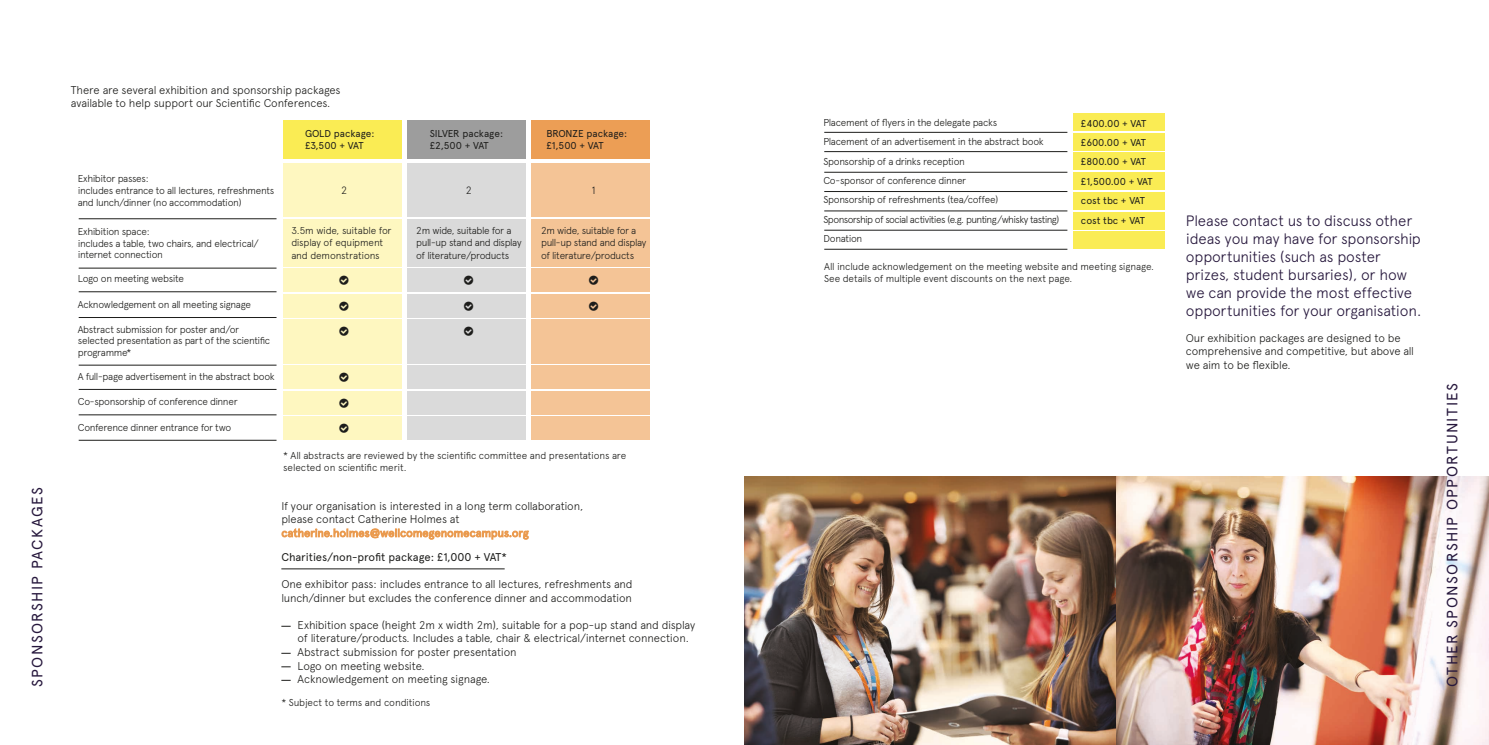
<style>
.page{position:relative;width:1489px;height:745px;background:#fff}
.page>*{position:absolute;margin:0;border:0;box-sizing:border-box;transform-origin:0 0}
.t1{font:300 15px/18px "Apercu";letter-spacing:-.015em;color:#26173c}
.t2{font:15px "Apercu";letter-spacing:.085em;color:#26173c}
.t3{font:300 11.25px/13.5px "Apercu";letter-spacing:-.015em;color:#1d1d1b}
.t4{font:11.25px "Apercu";letter-spacing:-.005em;color:#1d1d1b}
.t5{font:300 10.62px "Apercu";color:#1d1d1b}
.t6{font:300 10px/11.6px "Apercu";letter-spacing:-.03em;color:#1d1d1b}
.t7{font:300 10px/12px "Apercu";letter-spacing:-.01em;color:#1d1d1b}
.t8{font:10px/19.4px "Apercu";letter-spacing:-.005em;color:#1d1d1b}
</style>
<div class="page">
<svg style="left:281px;top:528px;width:248px;height:12px"></svg>
<div style="left:283px;top:164px;width:118px;height:53px;background:#fef7c0"></div>
<div style="left:407px;top:164px;width:118px;height:53px;background:#dadada"></div>
<div style="left:531px;top:164px;width:118px;height:53px;background:#f4c496"></div>
<div style="left:283px;top:120px;width:118px;height:38px;background:#faec54"></div>
<div style="left:407px;top:120px;width:118px;height:38px;background:#9d9d9d"></div>
<div style="left:531px;top:120px;width:118px;height:38px;background:#ec9e55"></div>
<div style="left:283px;top:219px;width:118px;height:47px;background:#fef7c0"></div>
<div style="left:407px;top:219px;width:118px;height:47px;background:#dadada"></div>
<div style="left:531px;top:219px;width:118px;height:47px;background:#f4c496"></div>
<div style="left:283px;top:268px;width:118px;height:24px;background:#fef7c0"></div>
<div style="left:407px;top:268px;width:118px;height:24px;background:#dadada"></div>
<div style="left:531px;top:268px;width:118px;height:24px;background:#f4c496"></div>
<div style="left:283px;top:365px;width:118px;height:24px;background:#fef7c0"></div>
<div style="left:407px;top:365px;width:118px;height:24px;background:#dadada"></div>
<div style="left:531px;top:365px;width:118px;height:24px;background:#f4c496"></div>
<div style="left:283px;top:294px;width:118px;height:23px;background:#fef7c0"></div>
<div style="left:407px;top:294px;width:118px;height:23px;background:#dadada"></div>
<div style="left:531px;top:294px;width:118px;height:23px;background:#f4c496"></div>
<div style="left:283px;top:390px;width:118px;height:24px;background:#fef7c0"></div>
<div style="left:407px;top:390px;width:118px;height:24px;background:#dadada"></div>
<div style="left:531px;top:390px;width:118px;height:24px;background:#f4c496"></div>
<div style="left:283px;top:416px;width:118px;height:23px;background:#fef7c0"></div>
<div style="left:407px;top:416px;width:118px;height:23px;background:#dadada"></div>
<div style="left:531px;top:416px;width:118px;height:23px;background:#f4c496"></div>
<div style="left:283px;top:319px;width:118px;height:44px;background:#fef7c0"></div>
<div style="left:407px;top:319px;width:118px;height:44px;background:#dadada"></div>
<div style="left:531px;top:319px;width:118px;height:44px;background:#f4c496"></div>
<img style="left:744px;top:476px;width:744px;height:268px">
<div style="left:1072px;top:113px;width:92px;height:18px;background:#faec54"></div>
<div style="left:1072px;top:231px;width:92px;height:18px;background:#faec54"></div>
<div style="left:1072px;top:172px;width:92px;height:18px;background:#faec54"></div>
<div style="left:1072px;top:132px;width:92px;height:18px;background:#faec54"></div>
<div style="left:1072px;top:192px;width:92px;height:18px;background:#faec54"></div>
<div style="left:1072px;top:152px;width:92px;height:18px;background:#faec54"></div>
<div style="left:1072px;top:211px;width:92px;height:18px;background:#faec54"></div>
<hr style="left:79px;top:218px;width:197px;height:1px;background:#1d1d1b">
<hr style="left:824px;top:132px;width:243px;height:1px;background:#1d1d1b">
<hr style="left:824px;top:172px;width:243px;height:1px;background:#1d1d1b">
<hr style="left:824px;top:210px;width:243px;height:1px;background:#1d1d1b">
<hr style="left:824px;top:151px;width:243px;height:1px;background:#1d1d1b">
<hr style="left:824px;top:191px;width:243px;height:1px;background:#1d1d1b">
<hr style="left:824px;top:230px;width:243px;height:1px;background:#1d1d1b">
<hr style="left:824px;top:249px;width:243px;height:1px;background:#1d1d1b">
<hr style="left:281px;top:568px;width:223px;height:1px;background:#1d1d1b">
<hr style="left:79px;top:267px;width:197px;height:1px;background:#1d1d1b">
<hr style="left:79px;top:291px;width:197px;height:1px;background:#1d1d1b">
<hr style="left:79px;top:317px;width:197px;height:1px;background:#1d1d1b">
<hr style="left:79px;top:364px;width:197px;height:1px;background:#1d1d1b">
<hr style="left:79px;top:389px;width:197px;height:1px;background:#1d1d1b">
<hr style="left:79px;top:414px;width:197px;height:1px;background:#1d1d1b">
<hr style="left:79px;top:439px;width:197px;height:1px;background:#1d1d1b">
<h1 class="t2" style="left:28px;top:686px;width:201px;rotate:-90deg">SPONSORSHIP PACKAGES</h1>
<p class="t3" style="left:71px;top:83px;width:271px">There are several exhibition and sponsorship packages available to help support our Scientific Conferences.</p>
<p class="t8" style="left:305px;top:127px;width:71px;line-height:12px">GOLD package: £3,500 + VAT</p>
<p class="t8" style="left:430px;top:127px;width:75px;line-height:12px">SILVER package: £2,500 + VAT</p>
<p class="t8" style="left:546px;top:127px;width:82px;line-height:12px">BRONZE package: £1,500 + VAT</p>
<p class="t6" style="left:78px;top:173px;width:198px">Exhibitor passes:<br>includes entrance to all lectures, refreshments and lunch/dinner (no accommodation)</p>
<p class="t6" style="left:78px;top:225px;width:183px">Exhibition space:<br>includes a table, two chairs, and electrical/ internet connection</p>
<p class="t6" style="left:78px;top:272px;width:108px">Logo on meeting website</p>
<p class="t6" style="left:78px;top:299px;width:175px">Acknowledgement on all meeting signage</p>
<p class="t6" style="left:78px;top:323px;width:194px">Abstract submission for poster and/or selected presentation as part of the scientific programme*</p>
<p class="t6" style="left:78px;top:370px;width:198px">A full-page advertisement in the abstract book</p>
<p class="t6" style="left:78px;top:395px;width:161px">Co-sponsorship of conference dinner</p>
<p class="t6" style="left:78px;top:421px;width:155px">Conference dinner entrance for two</p>
<p class="t5" style="left:341px;top:184px;width:8px">2</p>
<p class="t6" style="left:291px;top:224px;width:102px;line-height:12.4px">3.5m wide, suitable for display of equipment and demonstrations</p>
<p class="t5" style="left:466px;top:184px;width:8px">2</p>
<p class="t6" style="left:416px;top:224px;width:107px;line-height:12.4px">2m wide, suitable for a pull-up stand and display of literature/products</p>
<p class="t5" style="left:592px;top:184px;width:5px">1</p>
<p class="t6" style="left:541px;top:224px;width:107px;line-height:12.4px">2m wide, suitable for a pull-up stand and display of literature/products</p>
<p class="t7" style="left:283px;top:449px;width:345px">* All abstracts are reviewed by the scientific committee and presentations are selected on scientific merit.</p>
<p class="t3" style="left:281px;top:498px;width:303px">If your organisation is interested in a long term collaboration, please contact Catherine Holmes at</p>
<p class="t4" style="left:281px;top:550px;width:227px">Charities/non-profit package: £1,000 + VAT*</p>
<p class="t3" style="left:281px;top:577px;width:353px">One exhibitor pass: includes entrance to all lectures, refreshments and lunch/dinner but excludes the conference dinner and accommodation</p>
<p class="t3" style="left:297px;top:617px;width:399px">Exhibition space (height 2m x width 2m), suitable for a pop-up stand and display of literature/products. Includes a table, chair &amp; electrical/internet connection.<br>Abstract submission for poster presentation<br>Logo on meeting website.<br>Acknowledgement on meeting signage.</p>
<p class="t6" style="left:281px;top:696px;width:150px">* Subject to terms and conditions</p>
<p class="t6" style="left:823px;top:112px;width:237px;line-height:19.4px">Placement of flyers in the delegate packs<br>Placement of an advertisement in the abstract book Sponsorship of a drinks reception<br>Co-sponsor of conference dinner<br>Sponsorship of refreshments (tea/coffee)<br>Sponsorship of social activities (e.g. punting/whisky tasting)<br>Donation</p>
<p class="t8" style="left:1080px;top:113px;width:73px">£400.00 + VAT £600.00 + VAT £800.00 + VAT £1,500.00 + VAT cost tbc + VAT cost tbc + VAT</p>
<p class="t7" style="left:824px;top:260px;width:331px">All include acknowledgement on the meeting website and meeting signage.<br>See details of multiple event discounts on the next page.</p>
<h1 class="t1" style="left:1185px;top:211px;width:237px">Please contact us to discuss other ideas you may have for sponsorship opportunities (such as poster prizes, student bursaries), or how we can provide the most effective opportunities for your organisation.</h1>
<p class="t3" style="left:1185px;top:330px;width:230px">Our exhibition packages are designed to be comprehensive and competitive, but above all we aim to be flexible.</p>
<h1 class="t2" style="left:1443px;top:686px;width:305px;rotate:-90deg">OTHER SPONSORSHIP OPPORTUNITIES</h1>
</div>
